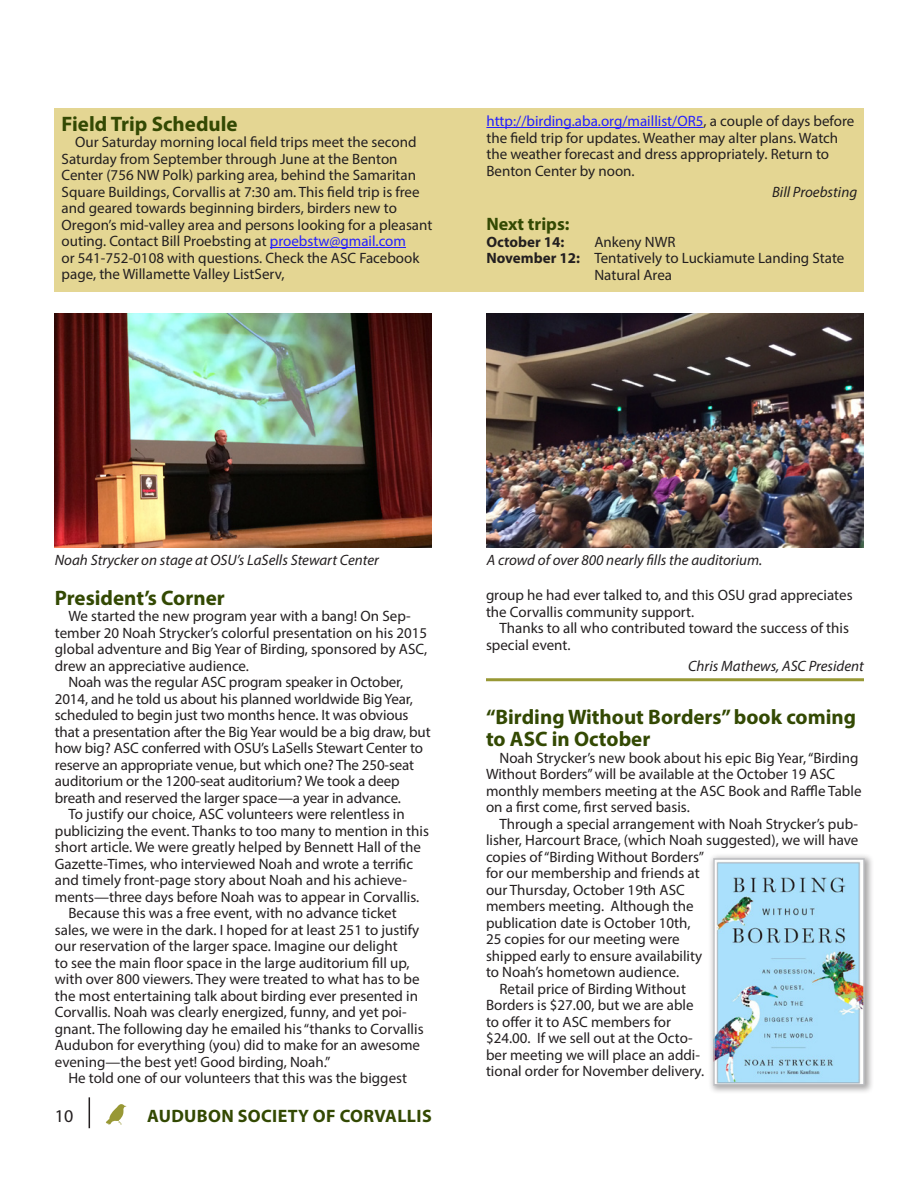
<style>
.page{position:relative;width:918px;height:1188px;background:#fff}
.page>*{position:absolute;margin:0;border:0;box-sizing:border-box;transform-origin:0 0}
.t1{font:700 21px/22.5px "Myriad Pro";color:#334903}
.subhead{font:700 18px "Myriad Pro";letter-spacing:.02em;color:#334903}
.subhead-2{font:700 18px "Myriad Pro";color:#334903}
.t2{font:18px "Myriad Pro";color:#231f20}
.Body_Copy{font:15px/16.5px "Myriad Pro";color:#231f20}
.byline{font:italic 15px "Myriad Pro";color:#231f20}
.bullet_or_hanging_in{font:15px "Myriad Pro";color:#231f20}
.bullet_or_hanging_in-2{font:700 15px "Myriad Pro";color:#231f20}
.s1{color:#231fff}
.s2{font-weight:700}
</style>
<div class="page">
<hr style="left:89px;top:1097px;width:1px;height:31px;background:#231f20">
<svg style="left:106px;top:1104px;width:20px;height:21px"></svg>
<div style="left:55px;top:108px;width:809px;height:184px;background:#e4d693"></div>
<hr style="left:270px;top:247px;width:136px;height:1px;background:#231fff">
<hr style="left:486px;top:127px;width:218px;height:1px;background:#231fff">
<hr style="left:486px;top:678px;width:378px;height:3px;background:#989835">
<img style="left:54px;top:313px;width:378px;height:234px">
<img style="left:486px;top:313px;width:378px;height:234px">
<div style="left:708px;top:853px;width:166px;height:242px;background:#231f20;opacity:.4"></div>
<img style="left:716px;top:861px;width:146px;height:221px">
<div style="left:713px;top:858px;width:152px;height:227px;border:2px solid #bcbdc0"></div>
<p class="t1" style="left:62px;top:111px;width:178px">Field Trip Schedule</p>
<p class="Body_Copy" style="left:62px;top:133px;width:372px;text-indent:14px">Our Saturday morning local field trips meet the second Saturday from September through June at the Benton Center (756 NW Polk) parking area, behind the Samaritan Square Buildings, Corvallis at 7:30 am. This field trip is free and geared towards beginning birders, birders new to Oregon’s mid-valley area and persons looking for a pleasant outing. Contact Bill Proebsting at <span class="s1">proebstw@gmail.com<br></span>or 541-752-0108 with questions. Check the ASC Facebook page, the Willamette Valley ListServ,</p>
<p class="Body_Copy" style="left:486px;top:112px;width:369px"><span class="s1">http://birding.aba.org/maillist/OR5</span>, a couple of days before the field trip for updates. Weather may alter plans. Watch the weather forecast and dress appropriately. Return to Benton Center by noon.</p>
<p class="byline" style="left:772px;top:183px;width:87px">Bill Proebsting</p>
<p class="subhead-2" style="left:486px;top:212px;width:85px">Next trips:</p>
<p class="bullet_or_hanging_in-2" style="left:486px;top:232px;width:80px">October 14:</p>
<p class="bullet_or_hanging_in" style="left:594px;top:232px;width:83px">Ankeny NWR</p>
<p class="bullet_or_hanging_in" style="left:486px;top:249px;width:360px"><span class="s2">November 12:</span> Tentatively to Luckiamute Landing State</p>
<p class="bullet_or_hanging_in" style="left:594px;top:265px;width:79px">Natural Area</p>
<p class="byline" style="left:55px;top:550px;width:326px">Noah Strycker on stage at OSU’s LaSells Stewart Center</p>
<p class="byline" style="left:487px;top:550px;width:277px">A crowd of over 800 nearly fills the auditorium.</p>
<p class="t1" style="left:55px;top:586px;width:171px">President’s Corner</p>
<p class="Body_Copy" style="left:55px;top:608px;width:374px;text-indent:14px">We started the new program year with a bang! On Sep&shy;tember 20 Noah Strycker’s colorful presentation on his 2015 global adventure and Big Year of Birding, sponsored by ASC, drew an appreciative audience.</p>
<p class="Body_Copy" style="left:55px;top:674px;width:377px;text-indent:14px">Noah was the regular ASC program speaker in October, 2014, and he told us about his planned worldwide Big Year, scheduled to begin just two months hence. It was obvious that a presentation after the Big Year would be a big draw, but how big? ASC conferred with OSU’s LaSells Stewart Center to reserve an appropriate venue, but which one? The 250-seat auditorium or the 1200-seat auditorium? We took a deep breath and reserved the larger space—a year in advance.</p>
<p class="Body_Copy" style="left:55px;top:806px;width:376px;text-indent:14px">To justify our choice, ASC volunteers were relentless in publicizing the event. Thanks to too many to mention in this short article. We were greatly helped by Bennett Hall of the Gazette-Times, who interviewed Noah and wrote a terrific and timely front-page story about Noah and his achieve&shy;ments—three days before Noah was to appear in Corvallis.</p>
<p class="Body_Copy" style="left:55px;top:905px;width:370px;text-indent:14px">Because this was a free event, with no advance ticket sales, we were in the dark. I hoped for at least 251 to justify our reservation of the larger space. Imagine our delight<br>to see the main floor space in the large auditorium fill up, with over 800 viewers. They were treated to what has to be the most entertaining talk about birding ever presented in Corvallis. Noah was clearly energized, funny, and yet poi&shy;gnant. The following day he emailed his “thanks to Corvallis Audubon for everything (you) did to make for an awesome evening—the best yet! Good birding, Noah.”</p>
<p class="Body_Copy" style="left:68px;top:1070px;width:340px">He told one of our volunteers that this was the biggest</p>
<p class="t2" style="left:55px;top:1105px;width:20px">10</p>
<p class="subhead" style="left:147px;top:1105px;width:286px">AUDUBON SOCIETY OF CORVALLIS</p>
<p class="Body_Copy" style="left:486px;top:587px;width:368px">group he had ever talked to, and this OSU grad appreciates the Corvallis community support.</p>
<p class="Body_Copy" style="left:486px;top:620px;width:365px;text-indent:14px">Thanks to all who contributed toward the success of this special event.</p>
<p class="byline" style="left:688px;top:657px;width:177px">Chris Mathews, ASC President</p>
<p class="t1" style="left:486px;top:705px;width:372px">“Birding Without Borders” book coming to ASC in October</p>
<p class="Body_Copy" style="left:486px;top:749px;width:377px;text-indent:14px">Noah Strycker’s new book about his epic Big Year, “Birding Without Borders” will be available at the October 19 ASC monthly members meeting at the ASC Book and Raffle Table on a first come, first served basis.</p>
<p class="Body_Copy" style="left:486px;top:815px;width:374px;text-indent:14px">Through a special arrangement with Noah Strycker’s pub&shy;lisher, Harcourt Brace, (which Noah suggested), we will have copies of “Birding Without Borders”<br>for our membership and friends at<br>our Thursday, October 19th ASC<br>members meeting. Although the<br>publication date is October 10th,<br>25 copies for our meeting were<br>shipped early to ensure availability<br>to Noah’s hometown audience.</p>
<p class="Body_Copy" style="left:486px;top:980px;width:220px;text-indent:14px">Retail price of Birding Without<br>Borders is $27.00, but we are able to offer it to ASC members for $24.00. If we sell out at the Octo&shy;ber meeting we will place an addi&shy;tional order for November delivery.</p>
</div>
